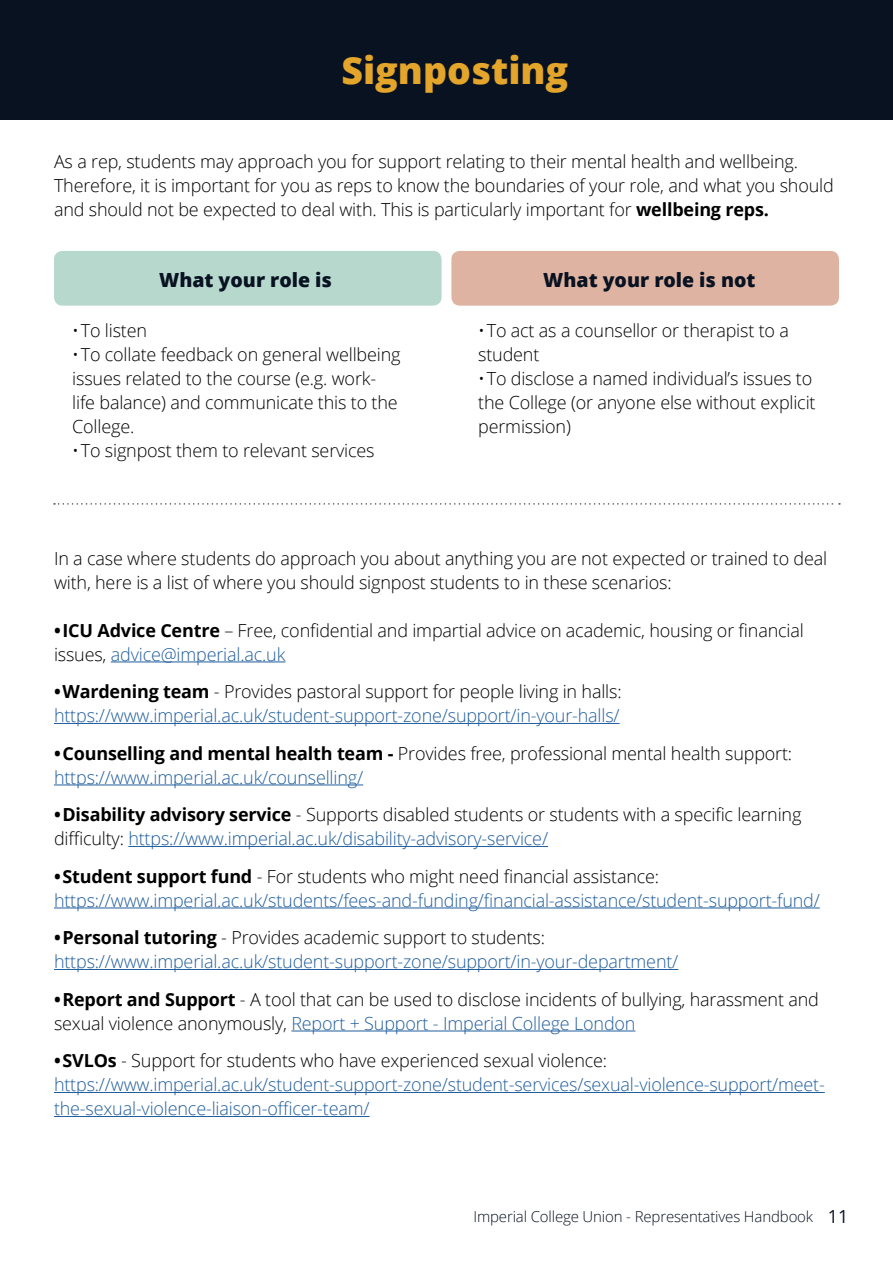
<style>
.page{position:relative;width:893px;height:1263px;background:#fff}
.page>*{position:absolute;margin:0;border:0;box-sizing:border-box;transform-origin:0 0}
.t1{font:800 37.5px "Open Sans";color:#e3a52a}
.t2{font:800 19.5px "Open Sans";color:#081221}
.t3{font:300 18px/24px "Open Sans";letter-spacing:-.01em;color:#000}
.t4{font:300 18px/24px "Open Sans";letter-spacing:-.01em;color:#215e9e}
.t5{font:300 15px "Open Sans";letter-spacing:-.01em;color:#081221}
.s1{font-weight:700}
.s2{color:#215e9e}
.s3{font-weight:700;color:#000}
.s4{color:#000}
.s5{font-weight:400;font-size:18px}
</style>
<div class="page">
<div style="left:0;top:0;width:893px;height:119px;background:#081221"></div>
<hr style="left:111px;top:661px;width:174px;height:1px;background:#215e9e">
<hr style="left:54px;top:723px;width:566px;height:1px;background:#215e9e">
<hr style="left:54px;top:784px;width:309px;height:1px;background:#215e9e">
<hr style="left:128px;top:846px;width:420px;height:1px;background:#215e9e">
<hr style="left:54px;top:907px;width:766px;height:1px;background:#215e9e">
<hr style="left:54px;top:969px;width:624px;height:1px;background:#215e9e">
<hr style="left:291px;top:1030px;width:344px;height:1px;background:#215e9e">
<hr style="left:54px;top:1092px;width:771px;height:1px;background:#215e9e">
<hr style="left:54px;top:1116px;width:316px;height:1px;background:#215e9e">
<div style="left:54px;top:251px;width:388px;height:55px;background:#b6d8cd;border-radius:9px"></div>
<div style="left:451px;top:251px;width:388px;height:55px;background:#dfb3a2;border-radius:9px"></div>
<svg style="left:54px;top:503px;width:786px;height:2px"></svg>
<h1 class="t1" style="left:341px;top:41px;width:228px">Signposting</h1>
<p class="t3" style="left:54px;top:149px;width:781px">As a rep, students may approach you for support relating to their mental health and wellbeing.<br>Therefore, it is important for you as reps to know the boundaries of your role, and what you should and should not be expected to deal with. This is particularly important for <span class="s1">wellbeing reps.</span></p>
<p class="t2" style="left:159px;top:265px;width:174px">What your role is</p>
<p class="t2" style="left:543px;top:265px;width:214px">What your role is not</p>
<p class="t3" style="left:72px;top:318px;width:76px">•To listen</p>
<p class="t3" style="left:72px;top:342px;width:330px">•To collate feedback on general wellbeing issues related to the course (e.g. work&shy;life balance) and communicate this to the College.</p>
<p class="t3" style="left:72px;top:438px;width:304px">•To signpost them to relevant services</p>
<p class="t3" style="left:478px;top:318px;width:312px">•To act as a counsellor or therapist to a student</p>
<p class="t3" style="left:478px;top:366px;width:339px">•To disclose a named individual’s issues to the College (or anyone else without explicit permission)</p>
<p class="t3" style="left:54px;top:546px;width:775px">In a case where students do approach you about anything you are not expected or trained to deal with, here is a list of where you should signpost students to in these scenarios:</p>
<p class="t3" style="left:54px;top:618px;width:751px"><span class="s1">•ICU Advice Centre</span> – Free, confidential and impartial advice on academic, housing or financial issues, <span class="s2">advice@imperial.ac.uk</span></p>
<p class="t4" style="left:54px;top:679px;width:569px"><span class="s3">•Wardening team</span> <span class="s4">- Provides pastoral support for people living in halls: </span>https://www.imperial.ac.uk/student-support-zone/support/in-your-halls/</p>
<p class="t3" style="left:54px;top:740px;width:740px"><span class="s1">•Counselling and mental health team -</span> Provides free, professional mental health support: <span class="s2">https://www.imperial.ac.uk/counselling/</span></p>
<p class="t3" style="left:54px;top:802px;width:749px"><span class="s1">•Disability advisory service</span> - Supports disabled students or students with a specific learning difficulty: <span class="s2">https://www.imperial.ac.uk/disability-advisory-service/</span></p>
<p class="t4" style="left:54px;top:863px;width:767px"><span class="s3">•Student support fund</span> <span class="s4">- For students who might need financial assistance: </span>https://www.imperial.ac.uk/students/fees-and-funding/financial-assistance/student-support-fund/</p>
<p class="t4" style="left:54px;top:925px;width:626px"><span class="s3">•Personal tutoring</span> <span class="s4">- Provides academic support to students: </span>https://www.imperial.ac.uk/student-support-zone/support/in-your-department/</p>
<p class="t3" style="left:54px;top:986px;width:766px"><span class="s1">•Report and Support</span> - A tool that can be used to disclose incidents of bullying, harassment and sexual violence anonymously, <span class="s2">Report + Support - Imperial College London</span></p>
<p class="t4" style="left:54px;top:1048px;width:772px"><span class="s3">•SVLOs</span> <span class="s4">- Support for students who have experienced sexual violence: </span>https://www.imperial.ac.uk/student-support-zone/student-services/sexual-violence-support/meet&shy;the-sexual-violence-liaison-officer-team/</p>
<p class="t5" style="left:473px;top:1206px;width:376px">Imperial College Union - Representatives Handbook <span class="s5">11</span></p>
</div>
